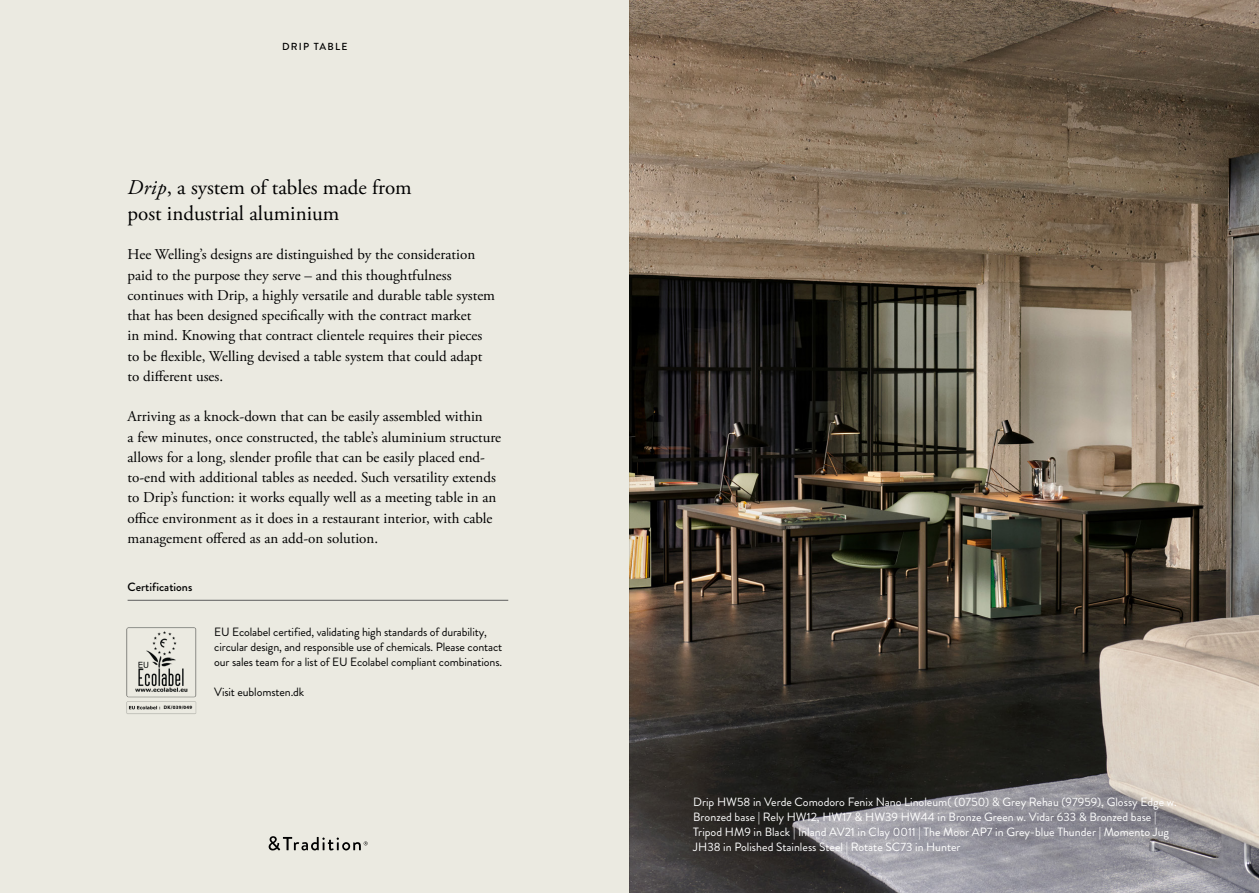
<style>
.page{position:relative;width:1259px;height:893px;background:#fff}
.page>*{position:absolute;margin:0;border:0;box-sizing:border-box;transform-origin:0 0}
.t1{font:21px/26.2px "Adobe Garamond Pro";color:#000}
.t2{font:15px/20.2px "Adobe Garamond Pro";color:#000}
.t3{font:12px/15px "Brandon Grotesque";color:#fff}
.t4{font:12px/15px "Brandon Grotesque";letter-spacing:-.01em;color:#000}
.t5{font:500 12px "Brandon Grotesque";color:#000}
.t6{font:500 10.2px "Brandon Grotesque";letter-spacing:.12em;color:#000}
.t7{font:700 4.95px "Myriad Pro";letter-spacing:.05em;color:#000}
.s1{font-style:italic}
</style>
<div class="page">
<img style="left:629px;top:0;width:629px;height:893px">
<div style="left:0;top:0;width:629px;height:893px;background:#ebeae1"></div>
<img style="left:126px;top:627px;width:71px;height:87px">
<hr style="left:128px;top:600px;width:380px;height:1px;background:#5d5d5d">
<div style="left:162px;top:702px;width:33px;height:10px;background:#ebeae1"></div>
<p class="t6" style="left:282px;top:39px;width:67px">DRIP TABLE</p>
<h1 class="t1" style="left:128px;top:175px;width:286px"><span class="s1">Drip</span>, a system of tables made from post industrial aluminium</h1>
<p class="t2" style="left:128px;top:245px;width:369px">Hee Welling’s designs are distinguished by the consideration paid to the purpose they serve – and this thoughtfulness continues with Drip, a highly versatile and durable table system that has been designed specifically with the contract market<br>in mind. Knowing that contract clientele requires their pieces to be flexible, Welling devised a table system that could adapt to different uses.</p>
<p class="t2" style="left:128px;top:407px;width:375px">Arriving as a knock-down that can be easily assembled within<br>a few minutes, once constructed, the table’s aluminium structure allows for a long, slender profile that can be easily placed end&shy;to-end with additional tables as needed. Such versatility extends to Drip’s function: it works equally well as a meeting table in an office environment as it does in a restaurant interior, with cable management offered as an add-on solution.</p>
<p class="t5" style="left:128px;top:578px;width:66px">Certifications</p>
<p class="t7" style="left:164px;top:704px;width:30px">DK/039/049</p>
<p class="t4" style="left:214px;top:625px;width:289px">EU Ecolabel certified, validating high standards of durability, circular design, and responsible use of chemicals. Please contact our sales team for a list of EU Ecolabel compliant combinations.</p>
<p class="t4" style="left:214px;top:685px;width:92px">Visit eublomsten.dk</p>
<p class="t3" style="left:693px;top:795px;width:485px">Drip HW58 in Verde Comodoro Fenix Nano Linoleum( (0750) &amp; Grey Rehau (97959), Glossy Edge w.<br>Bronzed base | Rely HW12, HW17 &amp; HW39 HW44 in Bronze Green w. Vidar 633 &amp; Bronzed base | Tripod HM9 in Black | Inland AV21 in Clay 0011 | The Moor AP7 in Grey-blue Thunder | Momento Jug JH38 in Polished Stainless Steel | Rotate SC73 in Hunter</p>
</div>
